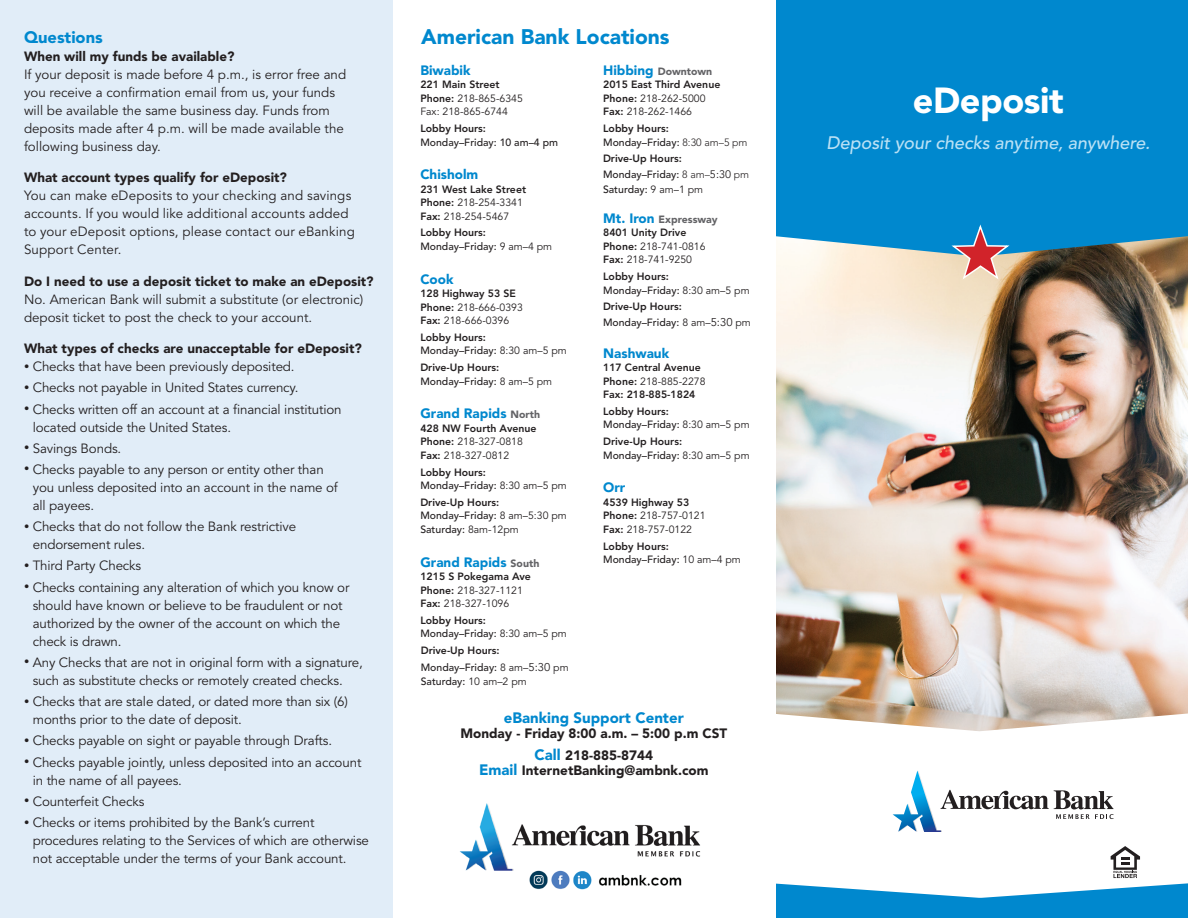
<style>
.page{position:relative;width:1188px;height:918px;background:#fff}
.page>*{position:absolute;margin:0;border:0;box-sizing:border-box;transform-origin:0 0}
.t1{font:900 36px "Avenir";letter-spacing:-.015em;color:#fff}
.t2{font:900 21px "Avenir";color:#0088ce}
.t3{font:italic 500 18px "Avenir";color:#bae1f5}
.t4{font:900 16.5px "Avenir";color:#0088ce}
.t5{font:900 15px "Avenir";color:#0088ce}
.t6{font:900 13.5px/21.8px "Avenir";color:#231f20;text-align:center}
.t7{font:900 13.5px "Avenir";color:#0088ce}
.t8{font:13.35px/18px "Avenir";letter-spacing:-.01em;color:#231f20}
.t9{font:900 13.35px "Avenir";color:#231f20}
.t10{font:13.35px/18px "Avenir";letter-spacing:.01em;color:#231f20}
.t11{font:800 10.5px/13.5px "Avenir";color:#231f20}
.t12{font:500 10.5px/13.5px "Avenir";color:#231f20}
.t13{font:10.5px/13.5px "Avenir";color:#231f20}
.s1{font-size:10.5px}
.s2{font-weight:800}
.s3{font-weight:400}
.s4{font-weight:500}
.s5{font-size:10.5px;color:#636366}
.s6{font-weight:400;font-size:11.25px}
.s7{font-weight:900;font-size:13.5px;color:#0088ce}
.s8{font-weight:900;color:#636366}
.s9{font-weight:300}
.s10{font-weight:400;font-size:10.8px}
.s11{font-size:15px;color:#0088ce}
</style>
<div class="page">
<img style="left:776px;top:256px;width:412px;height:475px">
<div style="left:776px;top:0;width:412px;height:256px;background:#0088ce"></div>
<svg style="left:893px;top:771px;width:220px;height:61px"></svg>
<svg style="left:776px;top:846px;width:412px;height:72px"></svg>
<svg style="left:949px;top:222px;width:63px;height:59px;background:#8b94a7"></svg>
<div style="left:0;top:0;width:393px;height:918px;background:#e1edf8"></div>
<img style="left:460px;top:803px;width:241px;height:87px">
<p class="t4" style="left:24px;top:27px;width:80px">Questions</p>
<p class="t9" style="left:24px;top:48px;width:212px">When will my funds be available?</p>
<p class="t8" style="left:24px;top:65px;width:324px">If your deposit is made before 4 p.m., is error free and you receive a confirmation email from us, your funds will be available the same business day. Funds from deposits made after 4 p.m. will be made available the following business day.</p>
<p class="t9" style="left:24px;top:169px;width:265px">What account types qualify for eDeposit?</p>
<p class="t10" style="left:24px;top:187px;width:332px">You can make eDeposits to your checking and savings accounts. If you would like additional accounts added to your eDeposit options, please contact our eBanking Support Center.</p>
<p class="t9" style="left:24px;top:273px;width:351px">Do I need to use a deposit ticket to make an eDeposit?</p>
<p class="t8" style="left:24px;top:290px;width:341px">No. American Bank will submit a substitute (or electronic) deposit ticket to post the check to your account.</p>
<p class="t9" style="left:24px;top:340px;width:339px">What types of checks are unacceptable for eDeposit?</p>
<p class="t8" style="left:24px;top:358px;width:272px"><span class="s1">•</span> Checks that have been previously deposited.</p>
<p class="t8" style="left:24px;top:379px;width:276px"><span class="s1">•</span> Checks not payable in United States currency.</p>
<p class="t8" style="left:33px;top:400px;width:310px;text-indent:-9px"><span class="s1">•</span> Checks written off an account at a financial institution located outside the United States.</p>
<p class="t8" style="left:24px;top:440px;width:99px"><span class="s1">•</span> Savings Bonds.</p>
<p class="t8" style="left:33px;top:461px;width:307px;text-indent:-9px"><span class="s1">•</span> Checks payable to any person or entity other than you unless deposited into an account in the name of all payees.</p>
<p class="t8" style="left:33px;top:518px;width:265px;text-indent:-9px"><span class="s1">•</span> Checks that do not follow the Bank restrictive endorsement rules.</p>
<p class="t8" style="left:24px;top:557px;width:119px"><span class="s1">•</span> Third Party Checks</p>
<p class="t8" style="left:33px;top:579px;width:318px;text-indent:-9px"><span class="s1">•</span> Checks containing any alteration of which you know or should have known or believe to be fraudulent or not authorized by the owner of the account on which the check is drawn.</p>
<p class="t8" style="left:33px;top:654px;width:332px;text-indent:-9px"><span class="s1">•</span> Any Checks that are not in original form with a signature, such as substitute checks or remotely created checks.</p>
<p class="t8" style="left:33px;top:693px;width:317px;text-indent:-9px"><span class="s1">•</span> Checks that are stale dated, or dated more than six (6) months prior to the date of deposit.</p>
<p class="t8" style="left:24px;top:732px;width:310px"><span class="s1">•</span> Checks payable on sight or payable through Drafts.</p>
<p class="t8" style="left:33px;top:753px;width:330px;text-indent:-9px"><span class="s1">•</span> Checks payable jointly, unless deposited into an account in the name of all payees.</p>
<p class="t8" style="left:24px;top:793px;width:122px"><span class="s1">•</span> Counterfeit Checks</p>
<p class="t8" style="left:33px;top:814px;width:338px;text-indent:-9px"><span class="s1">•</span> Checks or items prohibited by the Bank’s current procedures relating to the Services of which are otherwise not acceptable under the terms of your Bank account.</p>
<h2 class="t2" style="left:421px;top:24px;width:250px">American Bank Locations</h2>
<p class="t7" style="left:420px;top:62px;width:52px">Biwabik</p>
<p class="t13" style="left:420px;top:78px;width:104px"><span class="s2">221 Main Street<br>Phone:</span> 218-865-6345<br>Fax: 218-865-6744</p>
<p class="t11" style="left:420px;top:122px;width:67px">Lobby Hours:</p>
<p class="t12" style="left:420px;top:135px;width:139px">Monday–Friday: 10 am–4 pm</p>
<p class="t7" style="left:420px;top:166px;width:59px">Chisholm</p>
<p class="t11" style="left:420px;top:182px;width:107px">231 West Lake Street<br>Phone: <span class="s3">218-254-3341<br></span>Fax: <span class="s3">218-254-5467</span></p>
<p class="t12" style="left:420px;top:226px;width:133px"><span class="s2">Lobby Hours:<br></span>Monday–Friday: <span class="s3">9 am–4 pm</span></p>
<p class="t7" style="left:420px;top:271px;width:35px">Cook</p>
<p class="t11" style="left:420px;top:287px;width:104px">128 Highway 53 SE<br>Phone: <span class="s3">218-666-0393<br></span>Fax: <span class="s3">218-666-0396</span></p>
<p class="t12" style="left:420px;top:331px;width:148px"><span class="s2">Lobby Hours:<br></span>Monday–Friday: <span class="s3">8:30 am–5 pm</span></p>
<p class="t11" style="left:420px;top:361px;width:133px">Drive-Up Hours:<br><span class="s4">Monday–Friday:</span> <span class="s3">8 am–5 pm</span></p>
<p class="t7" style="left:420px;top:406px;width:121px">Grand Rapids <span class="s5">North</span></p>
<p class="t11" style="left:420px;top:422px;width:118px">428 NW Fourth Avenue<br>Phone: <span class="s3">218-327-0818<br></span>Fax: <span class="s3">218-327-0812</span></p>
<p class="t12" style="left:420px;top:466px;width:148px"><span class="s2">Lobby Hours:<br></span>Monday–Friday: <span class="s3">8:30 am–5 pm</span></p>
<p class="t12" style="left:420px;top:496px;width:148px"><span class="s2">Drive-Up Hours:<br></span>Monday–Friday: <span class="s3">8 am–5:30 pm<br></span>Saturday: <span class="s3">8am-12pm</span></p>
<p class="t7" style="left:420px;top:554px;width:121px">Grand Rapids <span class="s5">South</span></p>
<p class="t11" style="left:420px;top:570px;width:112px">1215 S Pokegama Ave<br>Phone: <span class="s3">218-327-1121<br></span>Fax: <span class="s3">218-327-1096</span></p>
<p class="t12" style="left:420px;top:614px;width:148px"><span class="s2">Lobby Hours:<br></span>Monday–Friday: <span class="s3">8:30 am–5 pm</span></p>
<p class="t11" style="left:421px;top:643px;width:149px;line-height:16.2px">Drive-Up Hours:<br><span class="s4">Monday–Friday:</span> <span class="s3">8 am–</span><span class="s6">5:30</span> <span class="s3">pm</span></p>
<p class="t12" style="left:421px;top:675px;width:108px">Saturday: <span class="s3">10 am–2 pm</span></p>
<p class="t11" style="left:603px;top:64px;width:119px"><span class="s7">Hibbing</span> <span class="s8">Downtown<br></span>2015 East Third Avenue<br>Phone: <span class="s3">218-262-5000<br></span>Fax: <span class="s3">218-262-1466</span></p>
<p class="t12" style="left:603px;top:122px;width:146px"><span class="s2">Lobby Hours:<br></span>Monday–Friday: <span class="s9">8:30 am–5 pm</span></p>
<p class="t11" style="left:603px;top:150px;width:148px;line-height:16.2px">Drive-Up Hours:<br><span class="s4">Monday–Friday:</span> <span class="s9">8 am–</span><span class="s10">5:30</span> <span class="s9">pm</span></p>
<p class="t12" style="left:603px;top:182px;width:102px">Saturday: <span class="s3">9 am–1 pm</span></p>
<p class="t11" style="left:603px;top:213px;width:116px"><span class="s7">Mt. Iron</span> <span class="s8">Expressway<br></span>8401 Unity Drive<br>Phone: <span class="s3">218-741-0816<br></span>Fax: <span class="s3">218-741-9250</span></p>
<p class="t12" style="left:603px;top:270px;width:148px"><span class="s2">Lobby Hours:<br></span>Monday–Friday: <span class="s3">8:30 am–5 pm</span></p>
<p class="t11" style="left:603px;top:298px;width:149px;line-height:16.2px">Drive-Up Hours:<br><span class="s4">Monday–Friday:</span> <span class="s3">8 am–</span><span class="s6">5:30</span> <span class="s3">pm</span></p>
<p class="t7" style="left:603px;top:345px;width:68px">Nashwauk</p>
<p class="t11" style="left:603px;top:361px;width:104px">117 Central Avenue<br>Phone: <span class="s3">218-885-2278<br></span>Fax: 218-885-1824</p>
<p class="t12" style="left:603px;top:405px;width:148px"><span class="s2">Lobby Hours:<br></span>Monday–Friday: <span class="s3">8:30 am–5 pm</span></p>
<p class="t11" style="left:603px;top:435px;width:148px">Drive-Up Hours:<br><span class="s4">Monday–Friday:</span> <span class="s3">8:30 am–5 pm</span></p>
<p class="t7" style="left:603px;top:480px;width:24px">Orr</p>
<p class="t13" style="left:603px;top:496px;width:104px"><span class="s2">4539 Highway 53<br>Phone:</span> 218-757-0121<br><span class="s2">Fax:</span> 218-757-0122</p>
<p class="t12" style="left:603px;top:540px;width:139px"><span class="s2">Lobby Hours:<br></span>Monday–Friday: <span class="s3">10 am–4 pm</span></p>
<p class="t5" style="left:504px;top:709px;width:181px">eBanking Support Center</p>
<p class="t6" style="left:460px;top:722px;width:268px">Monday - Friday 8:00 a.m. – 5:00 p.m CST<br><span class="s11">Call</span> 218-885-8744</p>
<p class="t6" style="left:479px;top:759px;width:231px"><span class="s11">Email</span> InternetBanking@ambnk.com</p>
<h1 class="t1" style="left:913px;top:79px;width:152px">eDeposit</h1>
<h3 class="t3" style="left:827px;top:132px;width:325px">Deposit your checks anytime, anywhere.</h3>
</div>
